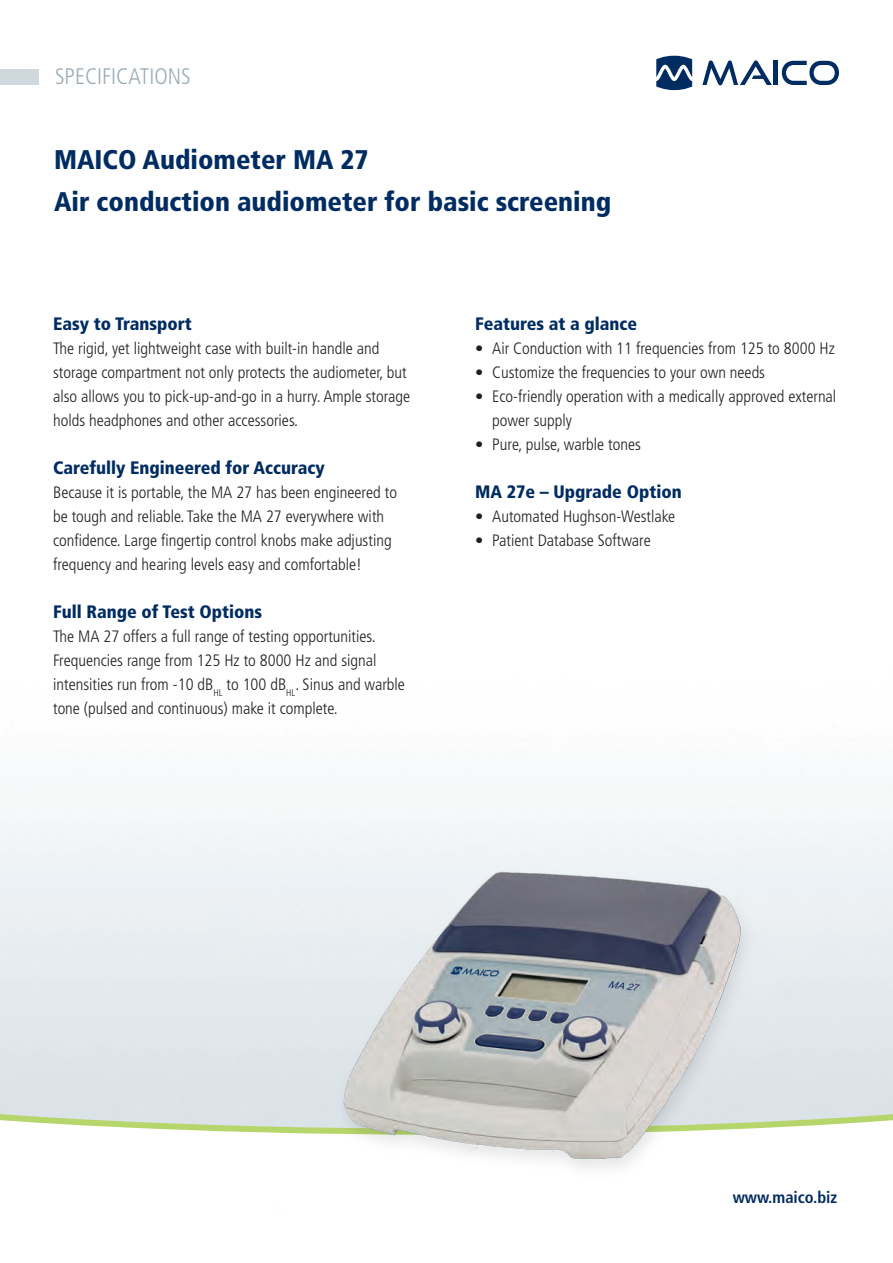
<style>
.page{position:relative;width:893px;height:1263px;background:#fff}
.page>*{position:absolute;margin:0;border:0;box-sizing:border-box;transform-origin:0 0}
.t1{font:900 condensed 27px/42px "Frutiger LT";color:#002c62}
.t2{font:300 condensed 22.5px "Frutiger LT";color:#9dacb5}
.t3{font:900 condensed 18px "Frutiger LT";color:#002c62}
.t4{font:300 condensed 16.5px/24px "Frutiger LT";color:#231f20}
.t5{font:700 condensed 16.5px "Frutiger LT";color:#002c62}
</style>
<div class="page">
<svg style="left:0;top:1110px;width:893px;height:23px"></svg>
<svg style="left:702px;top:60px;width:70px;height:25px"></svg>
<hr style="left:774px;top:61px;width:4px;height:24px;background:#002c62">
<svg style="left:782px;top:61px;width:57px;height:24px"></svg>
<svg style="left:656px;top:56px;width:36px;height:34px"></svg>
<div style="left:0;top:69px;width:38px;height:16px;background:#cfd8dd"></div>
<img style="left:276px;top:805px;width:545px;height:369px">
<h2 class="t2" style="left:55px;top:64px;width:135px">SpEcifications</h2>
<h1 class="t1" style="left:54px;top:139px;width:559px">MAICO Audiometer MA 27<br>Air conduction audiometer for basic screening</h1>
<p class="t3" style="left:53px;top:313px;width:140px">Easy to Transport</p>
<p class="t4" style="left:53px;top:337px;width:359px">The rigid, yet lightweight case with built-in handle and storage compartment not only protects the audiometer, but also allows you to pick-up-and-go in a hurry. Ample storage holds headphones and other accessories.</p>
<p class="t3" style="left:53px;top:457px;width:273px">Carefully Engineered for Accuracy</p>
<p class="t4" style="left:53px;top:481px;width:345px">Because it is portable, the MA 27 has been engineered to be tough and reliable. Take the MA 27 everywhere with confidence. Large fingertip control knobs make adjusting frequency and hearing levels easy and comfortable!</p>
<p class="t3" style="left:53px;top:601px;width:211px">Full Range of Test Options</p>
<p class="t4" style="left:53px;top:625px;width:353px">The MA 27 offers a full range of testing opportunities.<br>Frequencies range from 125 Hz to 8000 Hz and signal intensities run from -10 dB<sub>HL</sub> to 100 dB<sub>HL</sub>. Sinus and warble tone (pulsed and continuous) make it complete.</p>
<p class="t3" style="left:475px;top:312px;width:163px">Features at a glance</p>
<p class="t4" style="left:475px;top:336px;width:361px">• Air Conduction with 11 frequencies from 125 to 8000 Hz</p>
<p class="t4" style="left:475px;top:360px;width:291px">• Customize the frequencies to your own needs</p>
<p class="t4" style="left:492px;top:384px;width:346px;text-indent:-17px">• Eco-friendly operation with a medically approved external power supply</p>
<p class="t4" style="left:475px;top:432px;width:167px">• Pure, pulse, warble tones</p>
<p class="t3" style="left:475px;top:480px;width:208px">MA 27e – Upgrade Option</p>
<p class="t4" style="left:475px;top:504px;width:202px">• Automated Hughson-Westlake</p>
<p class="t4" style="left:475px;top:528px;width:177px">• Patient Database Software</p>
<p class="t5" style="left:733px;top:1188px;width:106px">www.maico.biz</p>
</div>
